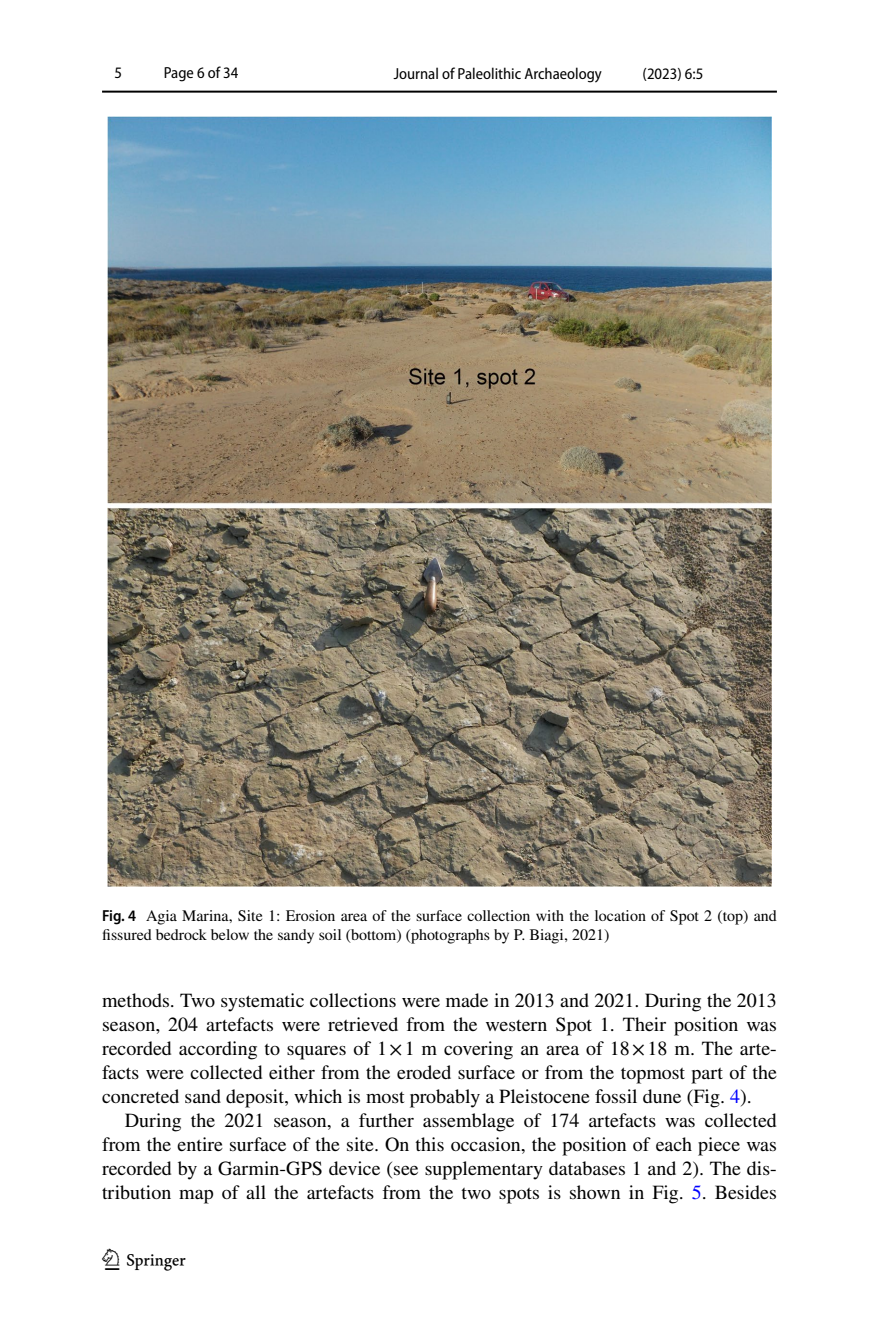
<style>
.page{position:relative;width:879px;height:1333px;background:#fff}
.page>*{position:absolute;margin:0;border:0;box-sizing:border-box;transform-origin:0 0}
.t1{font:30px "Springnew Regular 4";color:#000}
.t2{font:20px/24px "STIX";color:#000;text-align:justify}
.t3{font:16px/19px "STIX";color:#000}
.t4{font:semi-condensed 16px "Myriad Pro";color:#000}
.s1{font-family:"Myriad Pro";font-weight:600;font-stretch:semi-condensed}
.s2{color:#00f}
</style>
<div class="page">
<hr style="left:102px;top:91px;width:675px;height:2px;background:#000">
<img style="left:108px;top:116px;width:663px;height:770px">
<p class="t4" style="left:115px;top:64px;width:9px">5</p>
<p class="t4" style="left:164px;top:64px;width:76px">Page 6 of 34</p>
<p class="t4" style="left:394px;top:65px;width:209px">Journal of Paleolithic Archaeology</p>
<p class="t4" style="left:642px;top:65px;width:62px">(2023) 6:5</p>
<p class="t3" style="left:102px;top:907px;width:676px"><span class="s1">Fig. 4</span> Agia Marina, Site 1: Erosion area of the surface collection with the location of Spot 2 (top) and fissured bedrock below the sandy soil (bottom) (photographs by P. Biagi, 2021)</p>
<p class="t2" style="left:102px;top:989px;width:676px">methods. Two systematic collections were made in 2013 and 2021. During the 2013 season, 204 artefacts were retrieved from the western Spot 1. Their position was recorded according to squares of 1×1 m covering an area of 18×18 m. The arte&shy;facts were collected either from the eroded surface or from the topmost part of the concreted sand deposit, which is most probably a Pleistocene fossil dune (Fig. <span class="s2">4</span>).</p>
<p class="t2" style="left:102px;top:1109px;width:676px;text-indent:23px">During the 2021 season, a further assemblage of 174 artefacts was collected from the entire surface of the site. On this occasion, the position of each piece was recorded by a Garmin-GPS device (see supplementary databases 1 and 2). The dis&shy;tribution map of all the artefacts from the two spots is shown in Fig. <span class="s2">5</span>. Besides</p>
<h1 class="t1" style="left:105px;top:1248px;width:83px">1 3</h1>
</div>
